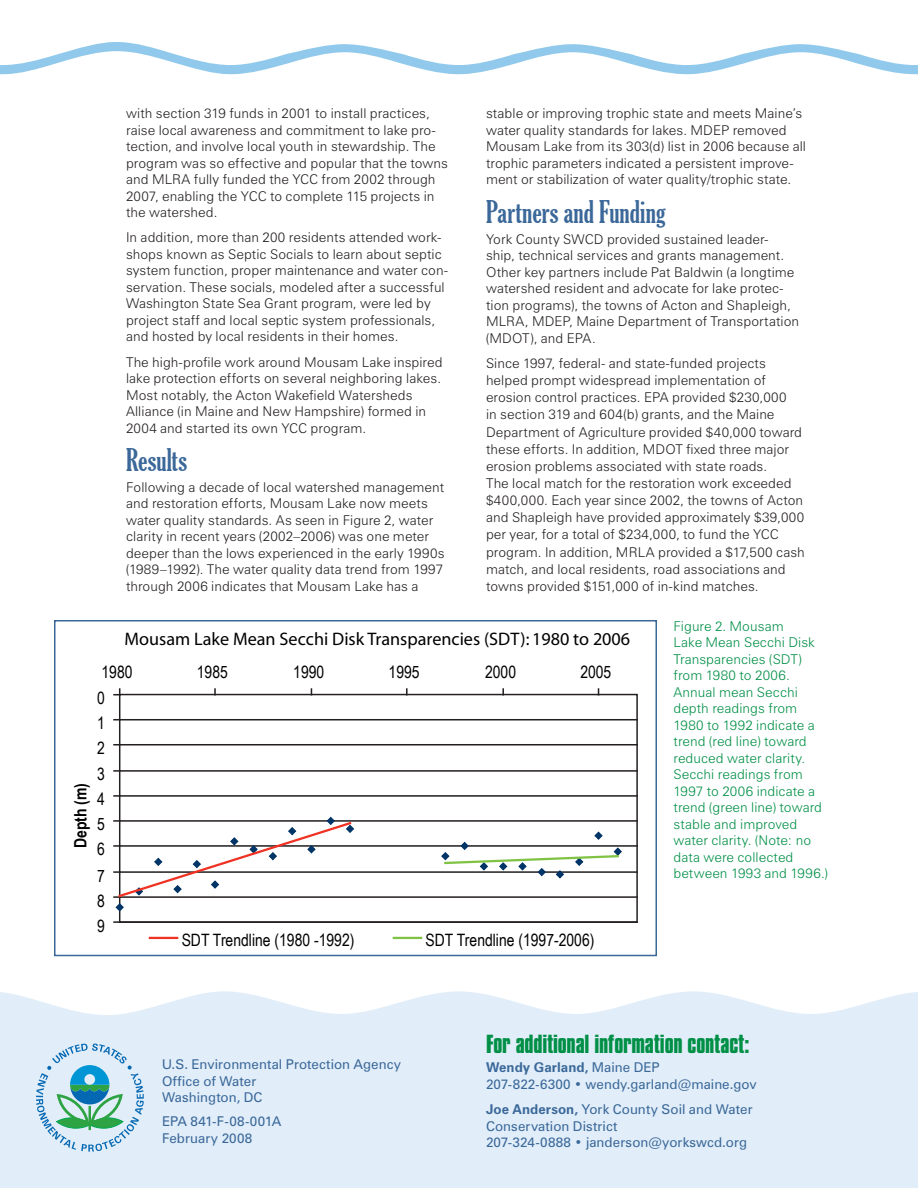
<style>
.page{position:relative;width:918px;height:1188px;background:#fff}
.page>*{position:absolute;margin:0;border:0;box-sizing:border-box;transform-origin:0 0}
.t1{font:extra-condensed 30px "Gloucester";letter-spacing:.005em;color:#3b6899}
.t2{font:700 22.5px "Compacta BT";letter-spacing:-.01em;color:#008f46}
.t3{font:18.15px "Myriad";color:#000}
.t4{font:17.1px/25.2px "Arial Narrow";color:#000;text-align:justify}
.t5{font:700 16.95px "Arial Narrow";color:#000}
.t6{font:300 13.5px/16.5px "Zurich BT";letter-spacing:.005em;color:#231f20}
.t7{font:300 13.5px/16.5px "Zurich BT";letter-spacing:.005em;color:#008f46}
.t8{font:13.5px/16.5px "Zurich BT";letter-spacing:.005em;color:#3b6899}
.s1{font-weight:700}
</style>
<div class="page">
<div style="left:0;top:991px;width:918px;height:197px;background:#e1eef9"></div>
<svg style="left:0;top:42px;width:918px;height:32px"></svg>
<svg style="left:36px;top:1044px;width:108px;height:108px;background:#acd3dd"></svg>
<hr style="left:120px;top:719px;width:517px;height:1px;background:#231f20">
<hr style="left:120px;top:744px;width:517px;height:2px;background:#231f20">
<hr style="left:120px;top:770px;width:517px;height:2px;background:#231f20">
<hr style="left:120px;top:795px;width:517px;height:2px;background:#231f20">
<hr style="left:120px;top:820px;width:517px;height:2px;background:#231f20">
<hr style="left:120px;top:845px;width:517px;height:2px;background:#231f20">
<hr style="left:120px;top:871px;width:517px;height:2px;background:#231f20">
<hr style="left:120px;top:896px;width:517px;height:2px;background:#231f20">
<hr style="left:120px;top:921px;width:517px;height:2px;background:#231f20">
<svg style="left:114px;top:744px;width:6px;height:2px"></svg>
<svg style="left:114px;top:770px;width:6px;height:2px"></svg>
<svg style="left:114px;top:795px;width:6px;height:2px"></svg>
<svg style="left:114px;top:921px;width:6px;height:2px"></svg>
<svg style="left:114px;top:689px;width:6px;height:6px"></svg>
<svg style="left:214px;top:689px;width:2px;height:6px"></svg>
<svg style="left:406px;top:689px;width:2px;height:6px"></svg>
<svg style="left:502px;top:689px;width:2px;height:6px"></svg>
<svg style="left:114px;top:816px;width:241px;height:96px"></svg>
<svg style="left:440px;top:831px;width:183px;height:48px"></svg>
<hr style="left:150px;top:937px;width:27px;height:2px;background:#ee3224">
<hr style="left:394px;top:937px;width:27px;height:2px;background:#80c344">
<div style="left:54px;top:620px;width:603px;height:336px;border:2px solid #3b6899"></div>
<p class="t6" style="left:126px;top:105px;width:323px">with section 319 funds in 2001 to install practices, raise local awareness and commitment to lake pro&shy;tection, and involve local youth in stewardship. The program was so effective and popular that the towns and MLRA fully funded the YCC from 2002 through 2007, enabling the YCC to complete 115 projects in the watershed.</p>
<p class="t6" style="left:126px;top:229px;width:323px">In addition, more than 200 residents attended work&shy;shops known as Septic Socials to learn about septic system function, proper maintenance and water con&shy;servation. These socials, modeled after a successful Washington State Sea Grant program, were led by project staff and local septic system professionals, and hosted by local residents in their homes.</p>
<p class="t6" style="left:126px;top:353px;width:318px">The high-profile work around Mousam Lake inspired lake protection efforts on several neighboring lakes.<br>Most notably, the Acton Wakefield Watersheds Alliance (in Maine and New Hampshire) formed in 2004 and started its own YCC program.</p>
<h1 class="t1" style="left:126px;top:443px;width:63px">Results</h1>
<p class="t6" style="left:126px;top:479px;width:320px">Following a decade of local watershed management and restoration efforts, Mousam Lake now meets water quality standards. As seen in Figure 2, water clarity in recent years (2002–2006) was one meter deeper than the lows experienced in the early 1990s (1989–1992). The water quality data trend from 1997 through 2006 indicates that Mousam Lake has a</p>
<p class="t6" style="left:486px;top:105px;width:322px">stable or improving trophic state and meets Maine’s water quality standards for lakes. MDEP removed Mousam Lake from its 303(d) list in 2006 because all trophic parameters indicated a persistent improve&shy;ment or stabilization of water quality/trophic state.</p>
<h1 class="t1" style="left:486px;top:194px;width:182px">Partners and Funding</h1>
<p class="t6" style="left:486px;top:230px;width:315px">York County SWCD provided sustained leader&shy;ship, technical services and grants management.<br>Other key partners include Pat Baldwin (a longtime watershed resident and advocate for lake protec&shy;tion programs), the towns of Acton and Shapleigh, MLRA, MDEP, Maine Department of Transportation (MDOT), and EPA.</p>
<p class="t6" style="left:486px;top:355px;width:320px;line-height:17.1px">Since 1997, federal- and state-funded projects helped prompt widespread implementation of erosion control practices. EPA provided $230,000<br>in section 319 and 604(b) grants, and the Maine Department of Agriculture provided $40,000 toward these efforts. In addition, MDOT fixed three major erosion problems associated with state roads.<br>The local match for the restoration work exceeded $400,000. Each year since 2002, the towns of Acton and Shapleigh have provided approximately $39,000 per year, for a total of $234,000, to fund the YCC program. In addition, MRLA provided a $17,500 cash match, and local residents, road associations and towns provided $151,000 of in-kind matches.</p>
<h3 class="t3" style="left:125px;top:630px;width:507px">Mousam Lake Mean Secchi Disk Transparencies (SDT): 1980 to 2006</h3>
<p class="t7" style="left:674px;top:618px;width:156px">Figure 2. Mousam<br>Lake Mean Secchi Disk<br>Transparencies (SDT) from 1980 to 2006.<br>Annual mean Secchi depth readings from<br>1980 to 1992 indicate a trend (red line) toward reduced water clarity.<br>Secchi readings from<br>1997 to 2006 indicate a trend (green line) toward stable and improved water clarity. (Note: no data were collected between 1993 and 1996.)</p>
<p class="t4" style="left:102px;top:659px;width:33px">1980</p>
<p class="t4" style="left:197px;top:659px;width:33px">1985</p>
<p class="t4" style="left:293px;top:659px;width:33px">1990</p>
<p class="t4" style="left:389px;top:659px;width:33px">1995</p>
<p class="t4" style="left:485px;top:659px;width:33px">2000</p>
<p class="t4" style="left:580px;top:659px;width:33px">2005</p>
<p class="t4" style="left:97px;top:685px;width:9px">0<br>1<br>2<br>3<br>4<br>5<br>6<br>7<br>8<br>9</p>
<p class="t5" style="left:68px;top:848px;width:67px;rotate:-90deg">Depth (m)</p>
<p class="t4" style="left:182px;top:927px;width:174px">SDT Trendline (1980 -1992)</p>
<p class="t4" style="left:426px;top:927px;width:170px">SDT Trendline (1997-2006)</p>
<p class="t8" style="left:162px;top:1056px;width:241px">U.S. Environmental Protection Agency<br>Office of Water<br>Washington, DC</p>
<p class="t8" style="left:162px;top:1113px;width:121px">EPA 841-F-08-001A<br>February 2008</p>
<h2 class="t2" style="left:486px;top:1030px;width:265px">For additional information contact:</h2>
<p class="t8" style="left:486px;top:1059px;width:272px"><span class="s1">Wendy Garland,</span> Maine DEP<br>207-822-6300 • wendy.garland@maine.gov</p>
<p class="t8" style="left:486px;top:1101px;width:268px"><span class="s1">Joe Anderson,</span> York County Soil and Water<br>Conservation District<br>207-324-0888 • janderson@yorkswcd.org</p>
</div>
